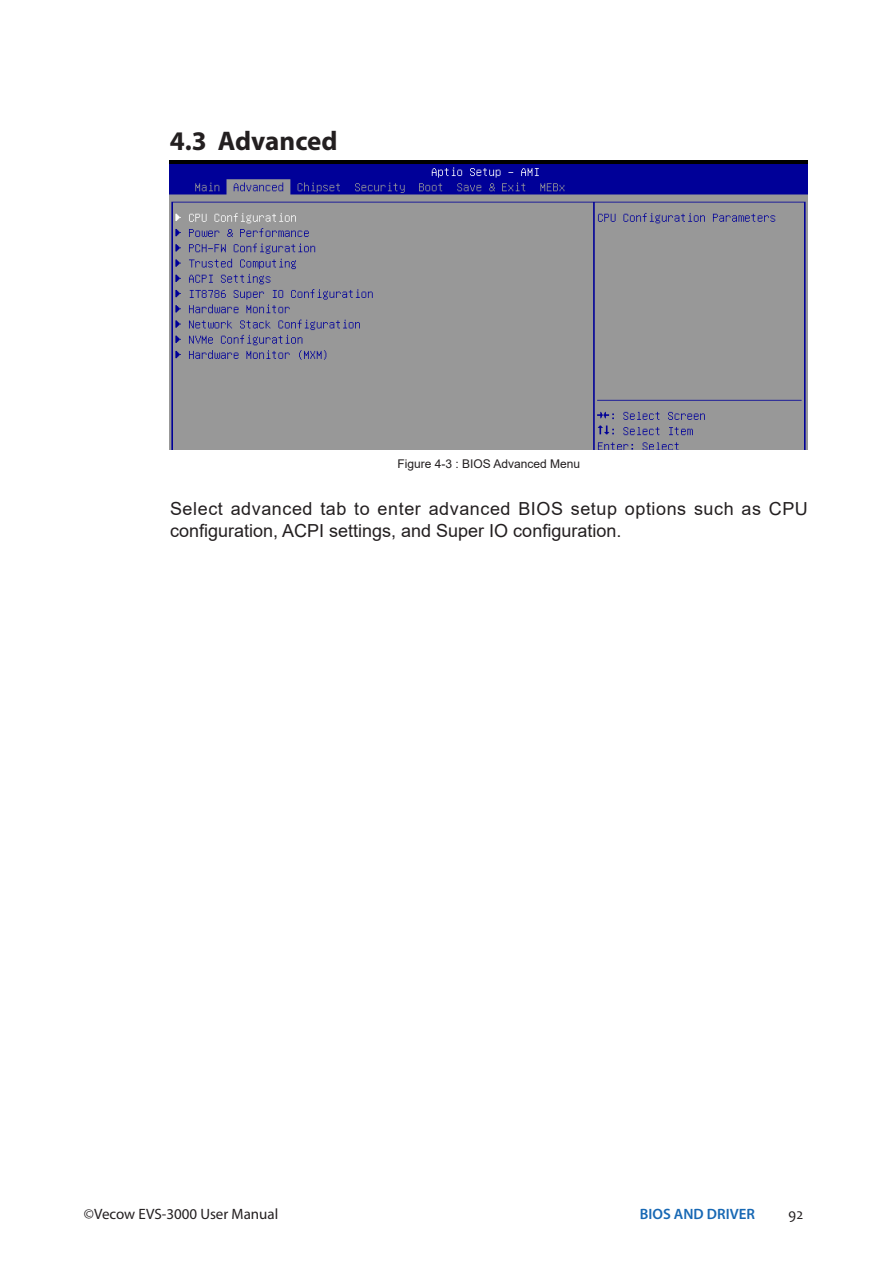
<style>
.page{position:relative;width:893px;height:1263px;background:#fff}
.page>*{position:absolute;margin:0;border:0;box-sizing:border-box;transform-origin:0 0}
.t1{font:700 27px "Myriad Pro";color:#231f20}
.t2{font:18px/21.6px "Arial";letter-spacing:.03em;color:#231f20}
.t3{font:15px "Myriad Pro";color:#231f20}
.t4{font:600 15px "Myriad Pro";color:#1768b4}
.t5{font:15px "Candara";color:#231f20}
.t6{font:12px "Arial";color:#231f20}
</style>
<div class="page">
<img style="left:170px;top:161px;width:638px;height:288px">
<h1 class="t1" style="left:170px;top:123px;width:169px">4.3 Advanced</h1>
<p class="t6" style="left:397px;top:455px;width:184px">Figure 4-3 : BIOS Advanced Menu</p>
<p class="t2" style="left:170px;top:498px;width:639px">Select advanced tab to enter advanced BIOS setup options such as CPU configuration, ACPI settings, and Super IO configuration.</p>
<p class="t3" style="left:84px;top:1205px;width:196px">©Vecow EVS-3000 User Manual</p>
<p class="t4" style="left:640px;top:1204px;width:117px">BIOS AND DRIVER</p>
<p class="t5" style="left:788px;top:1204px;width:17px">92</p>
</div>
